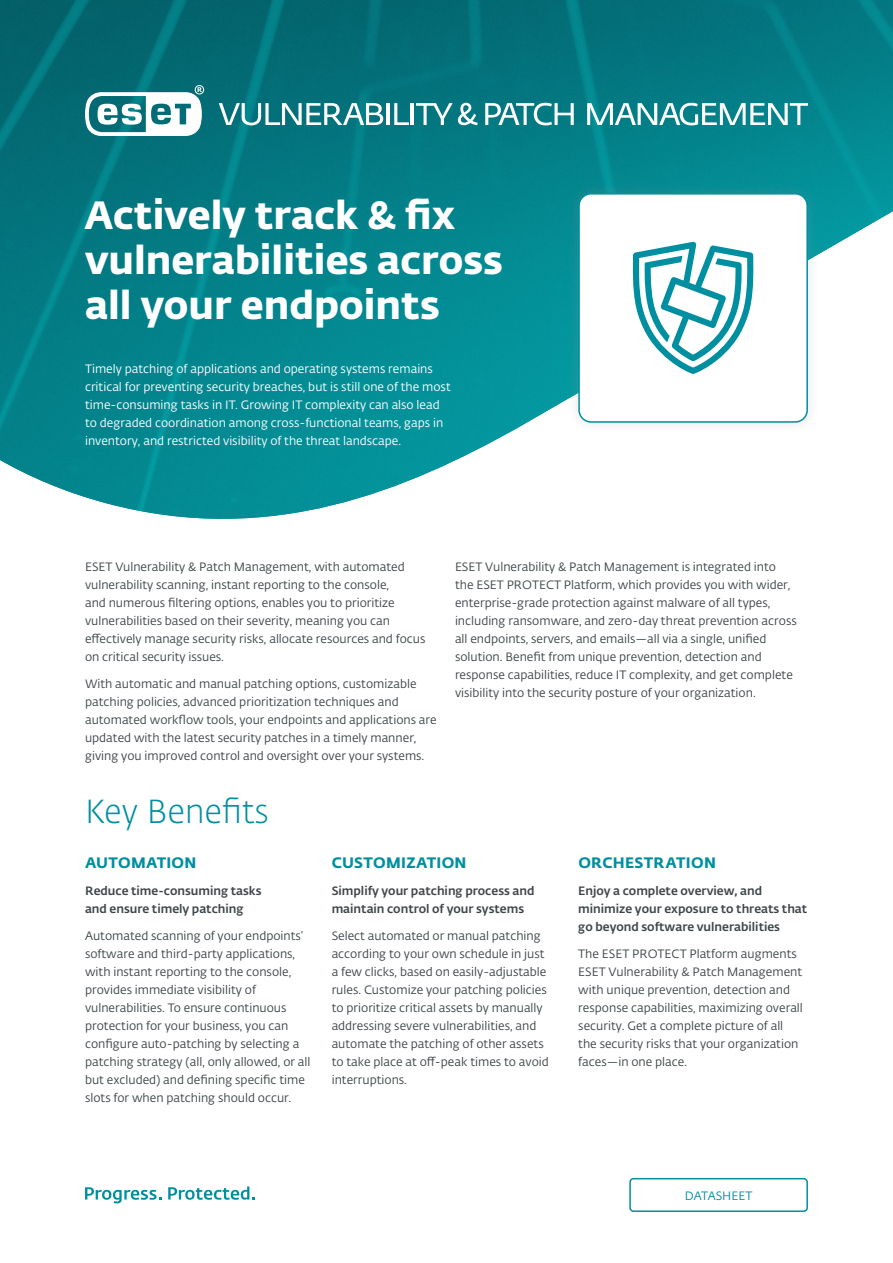
<style>
.page{position:relative;width:893px;height:1263px;background:#fff}
.page>*{position:absolute;margin:0;border:0;box-sizing:border-box;transform-origin:0 0}
.t1{font:39px/45px "Fedra Sans Alt Pro Bold LF";color:#fff}
.t2{font:33px "Fedra Sans Alt Pro Light LF";color:#008fa0}
.t3{font:700 15px "Fedra Sans Alt Pro";letter-spacing:.02em;color:#008fa0}
.t4{font:12px/18px "Fedra Sans Alt Pro Book LF";color:#3d4548}
.t5{font:12px/18px "Fedra Sans Alt Pro Book LF";color:#fff}
.t6{font:12px/18px "Fedra Sans Alt Pro Med LF";color:#3d4548}
.t7{font:12px "Fedra Sans Alt Pro Book LF";color:#008fa0}
</style>
<div class="page">
<img style="left:0;top:0;width:893px;height:519px">
<div style="left:629px;top:1178px;width:179px;height:34px;border:2px solid #008fa0;border-radius:4px"></div>
<svg style="left:85px;top:1187px;width:77px;height:16px"></svg>
<svg style="left:168px;top:1186px;width:87px;height:14px"></svg>
<div style="left:566px;top:182px;width:253px;height:252px;background:#94999c;opacity:.25"></div>
<div style="left:579px;top:194px;width:228px;height:228px;background:#fff;border-radius:12px"></div>
<div style="left:578px;top:193px;width:230px;height:230px;border:2px solid #008fa0;border-radius:12px"></div>
<svg style="left:633px;top:242px;width:120px;height:132px"></svg>
<svg style="left:85px;top:85px;width:119px;height:51px"></svg>
<svg style="left:219px;top:103px;width:164px;height:22px"></svg>
<svg style="left:587px;top:103px;width:221px;height:22px"></svg>
<hr style="left:411px;top:103px;width:3px;height:22px;background:#fff">
<hr style="left:386px;top:103px;width:4px;height:22px;background:#fff">
<svg style="left:394px;top:103px;width:15px;height:22px"></svg>
<svg style="left:416px;top:103px;width:62px;height:22px"></svg>
<svg style="left:485px;top:103px;width:89px;height:22px"></svg>
<h1 class="t1" style="left:85px;top:190px;width:419px">Actively track &amp; fix vulnerabilities across all your endpoints</h1>
<p class="t5" style="left:85px;top:359px;width:367px">Timely patching of applications and operating systems remains critical for preventing security breaches, but is still one of the most time-consuming tasks in IT. Growing IT complexity can also lead to degraded coordination among cross-functional teams, gaps in inventory, and restricted visibility of the threat landscape.</p>
<p class="t4" style="left:85px;top:557px;width:342px">ESET Vulnerability &amp; Patch Management, with automated vulnerability scanning, instant reporting to the console,<br>and numerous filtering options, enables you to prioritize vulnerabilities based on their severity, meaning you can effectively manage security risks, allocate resources and focus on critical security issues.</p>
<p class="t4" style="left:85px;top:674px;width:353px">With automatic and manual patching options, customizable patching policies, advanced prioritization techniques and automated workflow tools, your endpoints and applications are updated with the latest security patches in a timely manner, giving you improved control and oversight over your systems.</p>
<p class="t4" style="left:455px;top:557px;width:343px">ESET Vulnerability &amp; Patch Management is integrated into the ESET PROTECT Platform, which provides you with wider, enterprise-grade protection against malware of all types, including ransomware, and zero-day threat prevention across all endpoints, servers, and emails—all via a single, unified solution. Benefit from unique prevention, detection and response capabilities, reduce IT complexity, and get complete visibility into the security posture of your organization.</p>
<h2 class="t2" style="left:85px;top:789px;width:185px">Key Benefits</h2>
<p class="t3" style="left:85px;top:853px;width:113px">AUTOMATION</p>
<p class="t6" style="left:85px;top:881px;width:178px">Reduce time-consuming tasks and ensure timely patching</p>
<p class="t4" style="left:85px;top:926px;width:227px">Automated scanning of your endpoints’ software and third-party applications, with instant reporting to the console, provides immediate visibility of vulnerabilities. To ensure continuous protection for your business, you can configure auto-patching by selecting a patching strategy (all, only allowed, or all but excluded) and defining specific time slots for when patching should occur.</p>
<p class="t3" style="left:332px;top:853px;width:136px">CUSTOMIZATION</p>
<p class="t6" style="left:332px;top:881px;width:204px">Simplify your patching process and maintain control of your systems</p>
<p class="t4" style="left:332px;top:926px;width:219px">Select automated or manual patching according to your own schedule in just a few clicks, based on easily-adjustable rules. Customize your patching policies to prioritize critical assets by manually addressing severe vulnerabilities, and automate the patching of other assets to take place at off-peak times to avoid interruptions.</p>
<p class="t3" style="left:578px;top:853px;width:139px">ORCHESTRATION</p>
<p class="t6" style="left:578px;top:881px;width:230px">Enjoy a complete overview, and minimize your exposure to threats that go beyond software vulnerabilities</p>
<p class="t4" style="left:578px;top:944px;width:226px">The ESET PROTECT Platform augments ESET Vulnerability &amp; Patch Management with unique prevention, detection and response capabilities, maximizing overall security. Get a complete picture of all the security risks that your organization faces—in one place.</p>
<p class="t7" style="left:685px;top:1187px;width:69px">DATASHEET</p>
</div>
